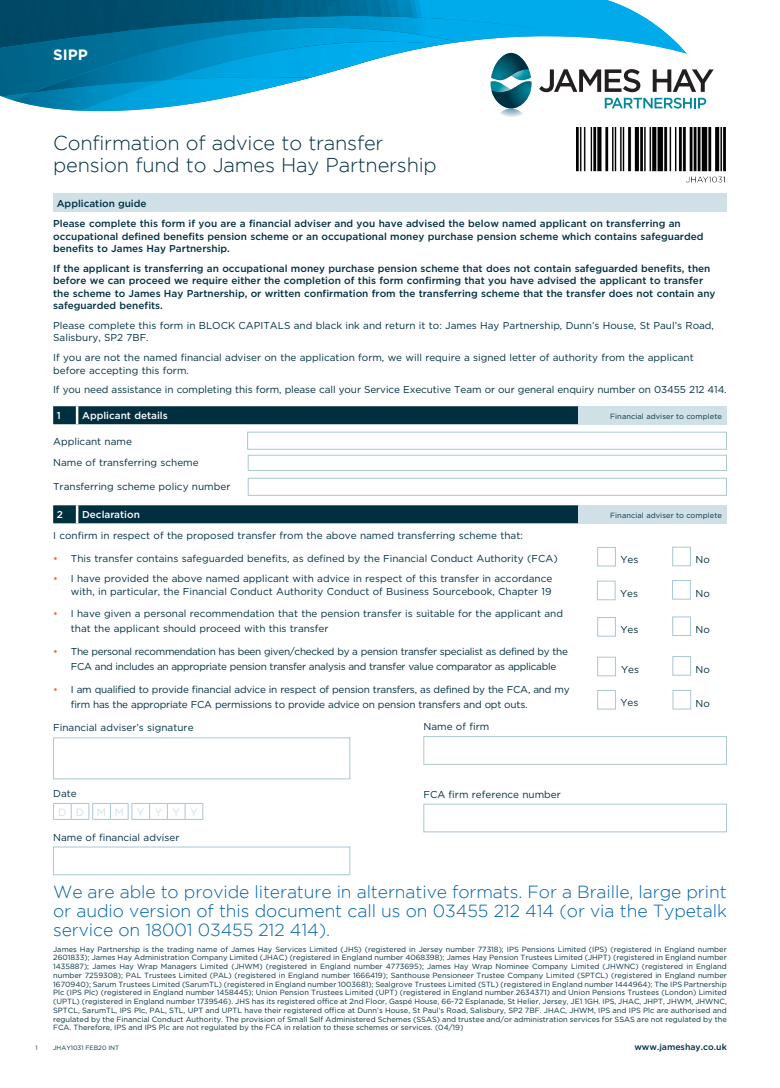
<style>
.page{position:relative;width:780px;height:1088px;background:#fff}
.page>*{position:absolute;margin:0;border:0;box-sizing:border-box;transform-origin:0 0}
.t1{font:300 20px/22.1px "Gotham";letter-spacing:-.01em;color:#002f40}
.t2{font:300 17.5px/18.8px "Gotham";letter-spacing:-.005em;color:#0161ab;text-align:justify}
.t3{font:700 15px "Gotham";color:#fff}
.t4{font:10.62px "Gotham";letter-spacing:.95em;color:#d0e0e7}
.t5{font:10px/12.5px "Gotham";color:#002f40}
.t6{font:500 10px/12.5px "Gotham";color:#002f40}
.t7{font:10px/15px "Gotham";letter-spacing:-.03em;color:#002f40;text-align:center}
.t8{font:10px/15px "Gotham";letter-spacing:-.02em;color:#002f40}
.t9{font:500 10px "Gotham";color:#fff}
.t10{font:500 8.75px "Gotham";color:#002f40}
.t11{font:7.5px/8.8px "Gotham";color:#002f40;text-align:justify}
.t12{font:6.25px "Gotham";color:#002f40}
.s1{color:#f2642f}
</style>
<div class="page">
<img style="left:12px;top:96px;width:69px;height:15px">
<img style="left:81px;top:96px;width:153px;height:15px">
<img style="left:0;top:48px;width:248px;height:48px">
<img style="left:31px;top:48px;width:257px;height:45px">
<img style="left:165px;top:48px;width:123px;height:32px">
<img style="left:585px;top:0;width:85px;height:36px">
<img style="left:585px;top:6px;width:11px;height:30px">
<img style="left:0;top:0;width:585px;height:48px">
<div style="left:53px;top:193px;width:673px;height:18px;background:#d0e0e7"></div>
<div style="left:578px;top:406px;width:148px;height:18px;background:#d0e0e7"></div>
<div style="left:53px;top:406px;width:525px;height:18px;background:#002f40"></div>
<svg style="left:288px;top:36px;width:425px;height:81px"></svg>
<div style="left:247px;top:432px;width:479px;height:17px;background:#fff;border:1px solid #aac7d2"></div>
<div style="left:248px;top:455px;width:478px;height:16px;background:#fff;border:1px solid #aac7d2"></div>
<div style="left:248px;top:478px;width:478px;height:18px;background:#fff;border:1px solid #aac7d2"></div>
<div style="left:672px;top:580px;width:18px;height:19px;background:#fff;border:1px solid #aac7d2"></div>
<div style="left:672px;top:616px;width:18px;height:20px;background:#fff;border:1px solid #aac7d2"></div>
<div style="left:672px;top:547px;width:18px;height:19px;background:#fff;border:1px solid #aac7d2"></div>
<div style="left:597px;top:547px;width:18px;height:19px;background:#fff;border:1px solid #aac7d2"></div>
<div style="left:578px;top:505px;width:148px;height:18px;background:#d0e0e7"></div>
<div style="left:53px;top:505px;width:525px;height:18px;background:#002f40"></div>
<svg style="left:53px;top:803px;width:150px;height:17px"></svg>
<div style="left:53px;top:737px;width:297px;height:42px;background:#fff;border:1px solid #aac7d2"></div>
<div style="left:672px;top:656px;width:19px;height:19px;background:#fff;border:1px solid #aac7d2"></div>
<div style="left:672px;top:690px;width:19px;height:19px;background:#fff;border:1px solid #aac7d2"></div>
<div style="left:53px;top:847px;width:297px;height:28px;background:#fff;border:1px solid #aac7d2"></div>
<div style="left:423px;top:736px;width:303px;height:29px;background:#fff;border:1px solid #aac7d2"></div>
<div style="left:423px;top:804px;width:303px;height:28px;background:#fff;border:1px solid #aac7d2"></div>
<img style="left:576px;top:127px;width:150px;height:56px">
<div style="left:597px;top:581px;width:18px;height:19px;background:#fff;border:1px solid #aac7d2"></div>
<div style="left:597px;top:617px;width:18px;height:19px;background:#fff;border:1px solid #aac7d2"></div>
<div style="left:597px;top:657px;width:18px;height:19px;background:#fff;border:1px solid #aac7d2"></div>
<div style="left:597px;top:690px;width:18px;height:19px;background:#fff;border:1px solid #aac7d2"></div>
<h3 class="t3" style="left:53px;top:45px;width:36px">SIPP</h3>
<h1 class="t1" style="left:53px;top:132px;width:385px">Confirmation of advice to transfer pension fund to James Hay Partnership</h1>
<h3 class="t6" style="left:57px;top:197px;width:91px">Application guide</h3>
<p class="t6" style="left:53px;top:217px;width:651px">Please complete this form if you are a financial adviser and you have advised the below named applicant on transferring an occupational defined benefits pension scheme or an occupational money purchase pension scheme which contains safeguarded benefits to James Hay Partnership.</p>
<p class="t6" style="left:53px;top:262px;width:664px">If the applicant is transferring an occupational money purchase pension scheme that does not contain safeguarded benefits, then before we can proceed we require either the completion of this form confirming that you have advised the applicant to transfer the scheme to James Hay Partnership, or written confirmation from the transferring scheme that the transfer does not contain any safeguarded benefits.</p>
<h3 class="t5" style="left:53px;top:319px;width:662px">Please complete this form in BLOCK CAPITALS and black ink and return it to: James Hay Partnership, Dunn’s House, St Paul’s Road,<br>Salisbury, SP2 7BF.</h3>
<h3 class="t5" style="left:53px;top:351px;width:642px">If you are not the named financial adviser on the application form, we will require a signed letter of authority from the applicant before accepting this form.</h3>
<h3 class="t5" style="left:53px;top:383px;width:675px">If you need assistance in completing this form, please call your Service Executive Team or our general enquiry number on 03455 212 414.</h3>
<h3 class="t9" style="left:57px;top:409px;width:5px">1</h3>
<h3 class="t9" style="left:82px;top:409px;width:87px">Applicant details</h3>
<p class="t11" style="left:610px;top:412px;width:113px">Financial adviser to complete</p>
<h3 class="t5" style="left:53px;top:435px;width:80px">Applicant name</h3>
<h3 class="t5" style="left:53px;top:480px;width:179px">Transferring scheme policy number</h3>
<h3 class="t5" style="left:53px;top:456px;width:147px">Name of transferring scheme</h3>
<h3 class="t9" style="left:57px;top:508px;width:8px">2</h3>
<h3 class="t9" style="left:82px;top:508px;width:59px">Declaration</h3>
<p class="t11" style="left:610px;top:511px;width:113px">Financial adviser to complete</p>
<h3 class="t5" style="left:53px;top:529px;width:471px">I confirm in respect of the proposed transfer from the above named transferring scheme that:</h3>
<h3 class="t5" style="left:53px;top:552px;width:506px"><span class="s1">•</span> This transfer contains safeguarded benefits, as defined by the Financial Conduct Authority (FCA)</h3>
<h3 class="t5" style="left:53px;top:572px;width:500px;text-align:right"><span class="s1">•</span> I have provided the above named applicant with advice in respect of this transfer in accordance with, in particular, the Financial Conduct Authority Conduct of Business Sourcebook, Chapter 19</h3>
<h3 class="t5" style="left:71px;top:606px;width:493px;line-height:15px;text-indent:-18px"><span class="s1">•</span> I have given a personal recommendation that the pension transfer is suitable for the applicant and that the applicant should proceed with this transfer</h3>
<h3 class="t7" style="left:53px;top:644px;width:516px"><span class="s1">•</span> The personal recommendation has been given/checked by a pension transfer specialist as defined by the<br>FCA and includes an appropriate pension transfer analysis and transfer value comparator as applicable</h3>
<h3 class="t8" style="left:71px;top:682px;width:500px;text-indent:-18px"><span class="s1">•</span> I am qualified to provide financial advice in respect of pension transfers, as defined by the FCA, and my firm has the appropriate FCA permissions to provide advice on pension transfers and opt outs.</h3>
<h3 class="t5" style="left:53px;top:721px;width:142px">Financial adviser’s signature</h3>
<h3 class="t5" style="left:53px;top:787px;width:25px">Date</h3>
<h3 class="t4" style="left:58px;top:805px;width:141px">DD MM YYYY</h3>
<h3 class="t5" style="left:53px;top:831px;width:128px">Name of financial adviser</h3>
<h3 class="t5" style="left:423px;top:720px;width:67px">Name of firm</h3>
<h3 class="t5" style="left:423px;top:788px;width:139px">FCA firm reference number</h3>
<h3 class="t5" style="left:620px;top:553px;width:20px">Yes</h3>
<h3 class="t5" style="left:695px;top:553px;width:16px">No</h3>
<h3 class="t5" style="left:620px;top:587px;width:20px">Yes</h3>
<h3 class="t5" style="left:620px;top:623px;width:20px">Yes</h3>
<h3 class="t5" style="left:621px;top:663px;width:20px">Yes</h3>
<h3 class="t5" style="left:620px;top:696px;width:20px">Yes</h3>
<h3 class="t5" style="left:695px;top:587px;width:16px">No</h3>
<h3 class="t5" style="left:695px;top:623px;width:16px">No</h3>
<h3 class="t5" style="left:695px;top:663px;width:16px">No</h3>
<h3 class="t5" style="left:695px;top:697px;width:16px">No</h3>
<h2 class="t2" style="left:53px;top:882px;width:675px">We are able to provide literature in alternative formats. For a Braille, large print or audio version of this document call us on 03455 212 414 (or via the Typetalk service on 18001 03455 212 414).</h2>
<p class="t11" style="left:53px;top:944px;width:675px">James Hay Partnership is the trading name of James Hay Services Limited (JHS) (registered in Jersey number 77318); IPS Pensions Limited (IPS) (registered in England number 2601833); James Hay Administration Company Limited (JHAC) (registered in England number 4068398); James Hay Pension Trustees Limited (JHPT) (registered in England number 1435887); James Hay Wrap Managers Limited (JHWM) (registered in England number 4773695); James Hay Wrap Nominee Company Limited (JHWNC) (registered in England number 7259308); PAL Trustees Limited (PAL) (registered in England number 1666419); Santhouse Pensioneer Trustee Company Limited (SPTCL) (registered in England number 1670940); Sarum Trustees Limited (SarumTL) (registered in England number 1003681); Sealgrove Trustees Limited (STL) (registered in England number 1444964); The IPS Partnership Plc (IPS Plc) (registered in England number 1458445); Union Pension Trustees Limited (UPT) (registered in England number 2634371) and Union Pensions Trustees (London) Limited (UPTL) (registered in England number 1739546). JHS has its registered office at 2nd Floor, Gaspé House, 66-72 Esplanade, St Helier, Jersey, JE1 1GH. IPS, JHAC, JHPT, JHWM, JHWNC, SPTCL, SarumTL, IPS Plc, PAL, STL, UPT and UPTL have their registered office at Dunn’s House, St Paul’s Road, Salisbury, SP2 7BF. JHAC, JHWM, IPS and IPS Plc are authorised and regulated by the Financial Conduct Authority. The provision of Small Self Administered Schemes (SSAS) and trustee and/or administration services for SSAS are not regulated by the FCA. Therefore, IPS and IPS Plc are not regulated by the FCA in relation to these schemes or services. (04/19)</p>
<p class="t10" style="left:634px;top:1041px;width:94px">www.jameshay.co.uk</p>
<p class="t12" style="left:35px;top:1044px;width:4px">1</p>
<p class="t12" style="left:53px;top:1044px;width:67px">JHAY1031 FEB20 INT</p>
</div>
